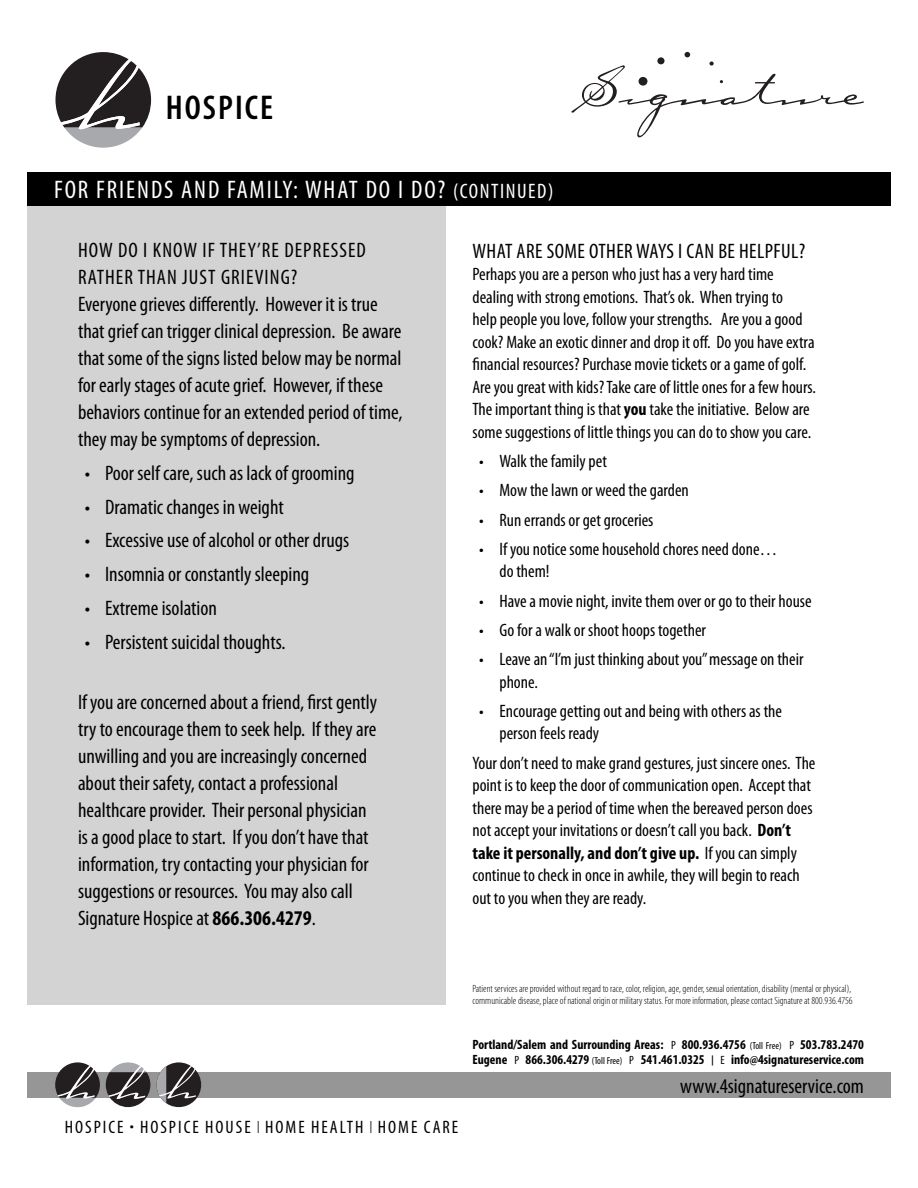
<style>
.page{position:relative;width:918px;height:1188px;background:#fff}
.page>*{position:absolute;margin:0;border:0;box-sizing:border-box;transform-origin:0 0}
.t1{font:600 condensed 34.5px "Myriad Pro";letter-spacing:.06em;color:#000}
.t2{font:condensed 25.5px "Myriad Pro";letter-spacing:.075em;color:#fff}
.t3{font:condensed 21px/27px "Myriad Pro";color:#000}
.t4{font:condensed 21px "Myriad Pro";letter-spacing:.02em;color:#000}
.t5{font:condensed 18px/22.5px "Myriad Pro";color:#000}
.t6{font:condensed 18px "Myriad Pro";letter-spacing:.11em;color:#000}
.t7{font:700 condensed 13.5px/15.1px "Myriad Pro";color:#000}
.t8{font:300 condensed 10.5px/12px "Myriad Pro";color:#000}
.s1{font-size:21px}
.s2{font-weight:700}
.s3{font-size:16.05px}
.s4{font-weight:400;font-size:12px}
.s5{font-weight:400;font-size:10.2px}
.s6{font-size:10.2px}
</style>
<div class="page">
<div style="left:27px;top:1073px;width:864px;height:25px;background:#969696"></div>
<svg style="left:55px;top:1062px;width:45px;height:45px"></svg>
<svg style="left:106px;top:1062px;width:44px;height:45px"></svg>
<div style="left:156px;top:1062px;width:45px;height:45px;background:#231f20;border-radius:50%"></div>
<svg style="left:156px;top:1066px;width:40px;height:37px"></svg>
<div style="left:27px;top:199px;width:419px;height:806px;background:#d3d3d3"></div>
<div style="left:27px;top:172px;width:864px;height:33px;background:#000"></div>
<svg style="left:571px;top:52px;width:293px;height:85px"></svg>
<svg style="left:55px;top:52px;width:96px;height:96px"></svg>
<h1 class="t1" style="left:166px;top:94px;width:109px">HOSPICE</h1>
<h2 class="t2" style="left:54px;top:180px;width:501px">FOR FRIENDS AND FAMILY: WHAT DO I DO? <span class="s1">(CONTINUED)</span></h2>
<p class="t3" style="left:78px;top:239px;width:326px">HOW DO I KNOW IF THEY’RE DEPRESSED RATHER THAN JUST GRIEVING?<br>Everyone grieves differently. However it is true that grief can trigger clinical depression. Be aware that some of the signs listed below may be normal for early stages of acute grief. However, if these behaviors continue for an extended period of time, they may be symptoms of depression.</p>
<p class="t3" style="left:85px;top:462px;width:271px">• Poor self care, such as lack of grooming</p>
<p class="t3" style="left:85px;top:495px;width:201px">• Dramatic changes in weight</p>
<p class="t3" style="left:85px;top:529px;width:266px">• Excessive use of alcohol or other drugs</p>
<p class="t3" style="left:85px;top:563px;width:226px">• Insomnia or constantly sleeping</p>
<p class="t3" style="left:85px;top:597px;width:134px">• Extreme isolation</p>
<p class="t3" style="left:85px;top:630px;width:202px">• Persistent suicidal thoughts.</p>
<p class="t3" style="left:78px;top:691px;width:301px">If you are concerned about a friend, first gently try to encourage them to seek help. If they are unwilling and you are increasingly concerned about their safety, contact a professional healthcare provider. Their personal physician is a good place to start. If you don’t have that information, try contacting your physician for suggestions or resources. You may also call Signature Hospice at <span class="s2">866.306.4279</span>.</p>
<p class="t4" style="left:473px;top:243px;width:334px">WHAT ARE SOME OTHER WAYS I CAN BE HELPFUL?</p>
<p class="t5" style="left:472px;top:265px;width:345px">Perhaps you are a person who just has a very hard time dealing with strong emotions. That’s ok. When trying to<br>help people you love, follow your strengths. Are you a good cook? Make an exotic dinner and drop it off. Do you have extra financial resources? Purchase movie tickets or a game of golf.<br>Are you great with kids? Take care of little ones for a few hours.<br>The important thing is that <span class="s2">you</span> take the initiative. Below are some suggestions of little things you can do to show you care.</p>
<p class="t5" style="left:479px;top:452px;width:129px">• Walk the family pet</p>
<p class="t5" style="left:479px;top:481px;width:211px">• Mow the lawn or weed the garden</p>
<p class="t5" style="left:479px;top:510px;width:176px">• Run errands or get groceries</p>
<p class="t5" style="left:500px;top:539px;width:279px;text-indent:-20px">• If you notice some household chores need done… do them!</p>
<p class="t5" style="left:479px;top:591px;width:334px">• Have a movie night, invite them over or go to their house</p>
<p class="t5" style="left:479px;top:620px;width:228px">• Go for a walk or shoot hoops together</p>
<p class="t5" style="left:500px;top:650px;width:306px;text-indent:-20px">• Leave an “I’m just thinking about you” message on their phone.</p>
<p class="t5" style="left:500px;top:701px;width:284px;text-indent:-20px">• Encourage getting out and being with others as the person feels ready</p>
<p class="t5" style="left:472px;top:753px;width:345px">Your don’t need to make grand gestures, just sincere ones. The point is to keep the door of communication open. Accept that there may be a period of time when the bereaved person does not accept your invitations or doesn’t call you back. <span class="s2">Don’t take it personally, and don’t give up.</span> If you can simply continue to check in once in awhile, they will begin to reach out to you when they are ready.</p>
<p class="t6" style="left:65px;top:1120px;width:395px">HOSPICE <span class="s3">•</span> HOSPICE HOUSE <sup>|</sup> HOME HEALTH <sup>|</sup> HOME CARE</p>
<p class="t8" style="left:472px;top:983px;width:382px">Patient services are provided without regard to race, color, religion, age, gender, sexual orientation, disability (mental or physical), communicable disease, place of national origin or military status. For more information, please contact Signature at 800.936.4756</p>
<p class="t7" style="left:472px;top:1039px;width:393px">Portland/Salem and Surrounding Areas: <span class="s4">P</span> 800.936.4756 <span class="s5">(Toll Free)</span> <span class="s4">P</span> 503.783.2470<br>Eugene <span class="s4">P</span> 866.306.4279 <span class="s5">(Toll Free)</span> <span class="s4">P</span> 541.461.0325 <span class="s6">|</span> <span class="s4">E</span> info@4signatureservice.com</p>
<p class="t3" style="left:680px;top:1074px;width:185px">www.4signatureservice.com</p>
</div>
